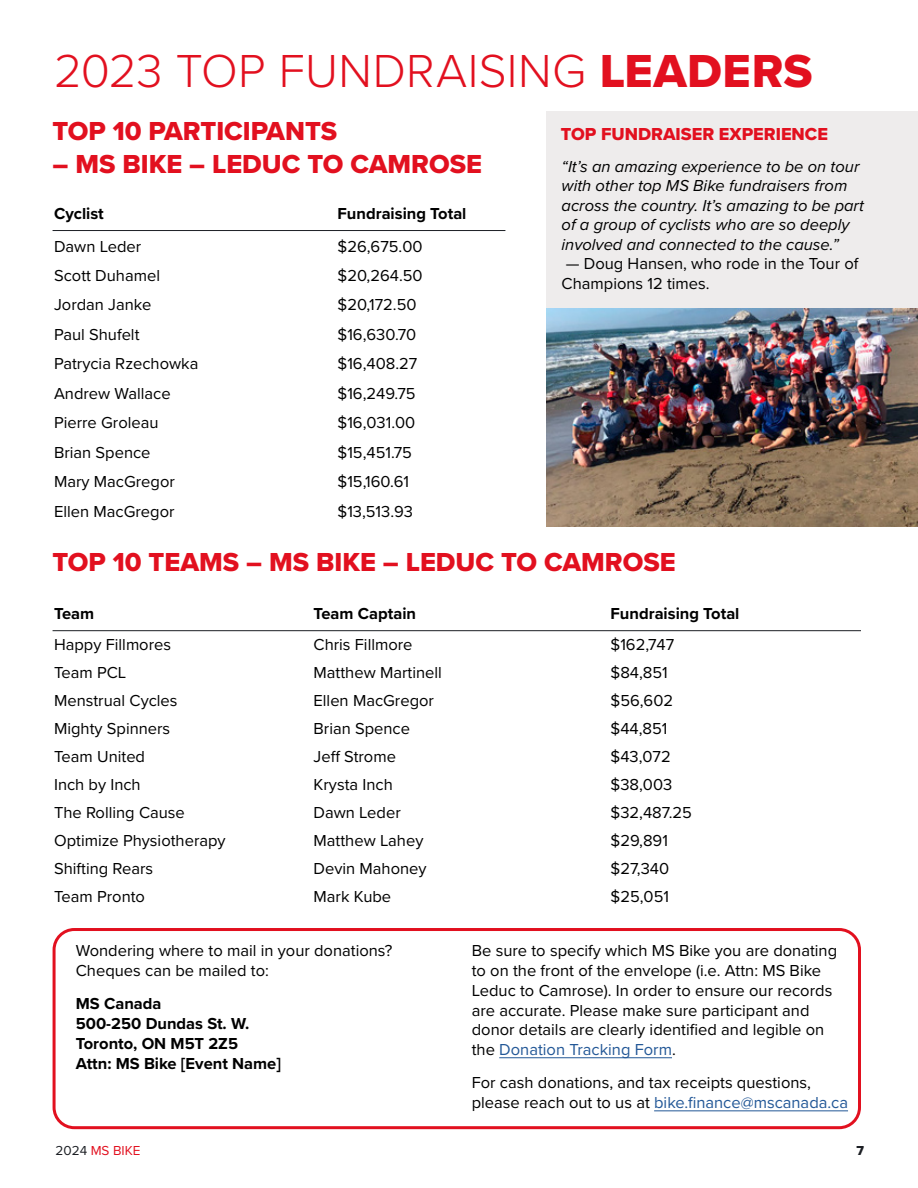
<style>
.page{position:relative;width:918px;height:1188px;background:#fff}
.page>*{position:absolute;margin:0;border:0;box-sizing:border-box;transform-origin:0 0}
.t1{font:300 48px "Proxima Nova";letter-spacing:.01em;color:#e2101f}
.t2{font:27px "Proxima Nova Extrabld";color:#e2101f}
.t3{font:18px "Proxima Nova Extrabld";color:#e2101f}
.t4{font:16.5px/19.8px "Proxima Nova";color:#000}
.t5{font:italic 16.5px/19.5px "Proxima Nova";color:#000}
.t6{font:700 16.5px/19.8px "Proxima Nova";color:#000}
.t7{font:13.5px "Proxima Nova";color:#e2101f}
.t8{font:13.5px "Proxima Nova Extrabld";color:#1c1f24}
.s1{font-family:"Proxima Nova Extrabld";font-weight:400}
.s2{color:#235897}
.s3{color:#1c1f24}
</style>
<div class="page">
<div style="left:546px;top:111px;width:372px;height:376px;background:#eeecec"></div>
<div style="left:53px;top:928px;width:808px;height:201px;border:3px solid #e2101f;border-radius:20px"></div>
<img style="left:546px;top:309px;width:372px;height:217px">
<hr style="left:53px;top:630px;width:808px;height:1px;background:#1c1f24">
<hr style="left:53px;top:230px;width:452px;height:1px;background:#1c1f24">
<hr style="left:499px;top:1057px;width:173px;height:1px;background:#235897">
<hr style="left:654px;top:1110px;width:194px;height:1px;background:#235897">
<h1 class="t1" style="left:54px;top:36px;width:760px">2023 TOP FUNDRAISING <span class="s1">LEADERS</span></h1>
<h2 class="t2" style="left:53px;top:111px;width:286px">TOP 10 PARTICIPANTS</h2>
<h2 class="t2" style="left:53px;top:144px;width:431px">– MS BIKE – LEDUC TO CAMROSE</h2>
<p class="t6" style="left:54px;top:203px;width:51px">Cyclist</p>
<p class="t6" style="left:338px;top:203px;width:130px">Fundraising Total</p>
<p class="t4" style="left:54px;top:235px;width:89px">Dawn Leder</p>
<p class="t4" style="left:338px;top:235px;width:87px">$26,675.00</p>
<p class="t4" style="left:54px;top:265px;width:108px">Scott Duhamel</p>
<p class="t4" style="left:338px;top:265px;width:87px">$20,264.50</p>
<p class="t4" style="left:54px;top:294px;width:99px">Jordan Janke</p>
<p class="t4" style="left:338px;top:294px;width:81px">$20,172.50</p>
<p class="t4" style="left:54px;top:324px;width:87px">Paul Shufelt</p>
<p class="t4" style="left:338px;top:324px;width:80px">$16,630.70</p>
<p class="t4" style="left:54px;top:353px;width:146px">Patrycia Rzechowka</p>
<p class="t4" style="left:338px;top:353px;width:81px">$16,408.27</p>
<p class="t4" style="left:54px;top:383px;width:118px">Andrew Wallace</p>
<p class="t4" style="left:338px;top:383px;width:80px">$16,249.75</p>
<p class="t4" style="left:54px;top:412px;width:106px">Pierre Groleau</p>
<p class="t4" style="left:338px;top:412px;width:79px">$16,031.00</p>
<p class="t4" style="left:54px;top:442px;width:98px">Brian Spence</p>
<p class="t4" style="left:338px;top:442px;width:76px">$15,451.75</p>
<p class="t4" style="left:54px;top:471px;width:122px">Mary MacGregor</p>
<p class="t4" style="left:338px;top:471px;width:73px">$15,160.61</p>
<p class="t4" style="left:54px;top:501px;width:122px">Ellen MacGregor</p>
<p class="t4" style="left:338px;top:501px;width:77px">$13,513.93</p>
<p class="t3" style="left:561px;top:121px;width:269px">TOP FUNDRAISER EXPERIENCE</p>
<p class="t5" style="left:562px;top:156px;width:304px">“It’s an amazing experience to be on tour with other top MS Bike fundraisers from across the country. It’s amazing to be part of a group of cyclists who are so deeply involved and connected to the cause.”</p>
<p class="t4" style="left:562px;top:253px;width:298px">— Doug Hansen, who rode in the Tour of<br>Champions 12 times.</p>
<h2 class="t2" style="left:53px;top:542px;width:625px">TOP 10 TEAMS – MS BIKE – LEDUC TO CAMROSE</h2>
<p class="t6" style="left:54px;top:603px;width:42px">Team</p>
<p class="t6" style="left:314px;top:603px;width:104px">Team Captain</p>
<p class="t6" style="left:611px;top:603px;width:130px">Fundraising Total</p>
<p class="t4" style="left:54px;top:634px;width:119px">Happy Fillmores</p>
<p class="t4" style="left:314px;top:634px;width:101px">Chris Fillmore</p>
<p class="t4" style="left:611px;top:634px;width:65px">$162,747</p>
<p class="t4" style="left:54px;top:662px;width:74px">Team PCL</p>
<p class="t4" style="left:314px;top:662px;width:130px">Matthew Martinell</p>
<p class="t4" style="left:611px;top:662px;width:59px">$84,851</p>
<p class="t4" style="left:54px;top:690px;width:125px">Menstrual Cycles</p>
<p class="t4" style="left:314px;top:690px;width:122px">Ellen MacGregor</p>
<p class="t4" style="left:611px;top:690px;width:64px">$56,602</p>
<p class="t4" style="left:54px;top:718px;width:118px">Mighty Spinners</p>
<p class="t4" style="left:314px;top:718px;width:98px">Brian Spence</p>
<p class="t4" style="left:611px;top:718px;width:58px">$44,851</p>
<p class="t4" style="left:54px;top:746px;width:93px">Team United</p>
<p class="t4" style="left:314px;top:746px;width:84px">Jeff Strome</p>
<p class="t4" style="left:611px;top:746px;width:62px">$43,072</p>
<p class="t4" style="left:54px;top:774px;width:88px">Inch by Inch</p>
<p class="t4" style="left:314px;top:774px;width:81px">Krysta Inch</p>
<p class="t4" style="left:611px;top:774px;width:63px">$38,003</p>
<p class="t4" style="left:54px;top:802px;width:132px">The Rolling Cause</p>
<p class="t4" style="left:314px;top:802px;width:89px">Dawn Leder</p>
<p class="t4" style="left:611px;top:802px;width:83px">$32,487.25</p>
<p class="t4" style="left:54px;top:830px;width:173px">Optimize Physiotherapy</p>
<p class="t4" style="left:314px;top:830px;width:111px">Matthew Lahey</p>
<p class="t4" style="left:611px;top:830px;width:59px">$29,891</p>
<p class="t4" style="left:54px;top:858px;width:101px">Shifting Rears</p>
<p class="t4" style="left:314px;top:858px;width:115px">Devin Mahoney</p>
<p class="t4" style="left:611px;top:858px;width:60px">$27,340</p>
<p class="t4" style="left:54px;top:886px;width:93px">Team Pronto</p>
<p class="t4" style="left:314px;top:886px;width:79px">Mark Kube</p>
<p class="t4" style="left:611px;top:886px;width:60px">$25,051</p>
<p class="t4" style="left:76px;top:940px;width:318px">Wondering where to mail in your donations?<br>Cheques can be mailed to:</p>
<p class="t6" style="left:76px;top:993px;width:207px">MS Canada<br>500-250 Dundas St. W.<br>Toronto, ON M5T 2Z5<br>Attn: MS Bike [Event Name]</p>
<p class="t4" style="left:472px;top:940px;width:367px">Be sure to specify which MS Bike you are donating to on the front of the envelope (i.e. Attn: MS Bike Leduc to Camrose). In order to ensure our records are accurate. Please make sure participant and donor details are clearly identified and legible on the <span class="s2">Donation Tracking Form</span>.</p>
<p class="t4" style="left:472px;top:1072px;width:378px">For cash donations, and tax receipts questions, please reach out to us at <span class="s2">bike.finance@mscanada.ca</span></p>
<p class="t7" style="left:56px;top:1140px;width:86px"><span class="s3">2024</span> MS BIKE</p>
<p class="t8" style="left:856px;top:1140px;width:9px">7</p>
</div>
